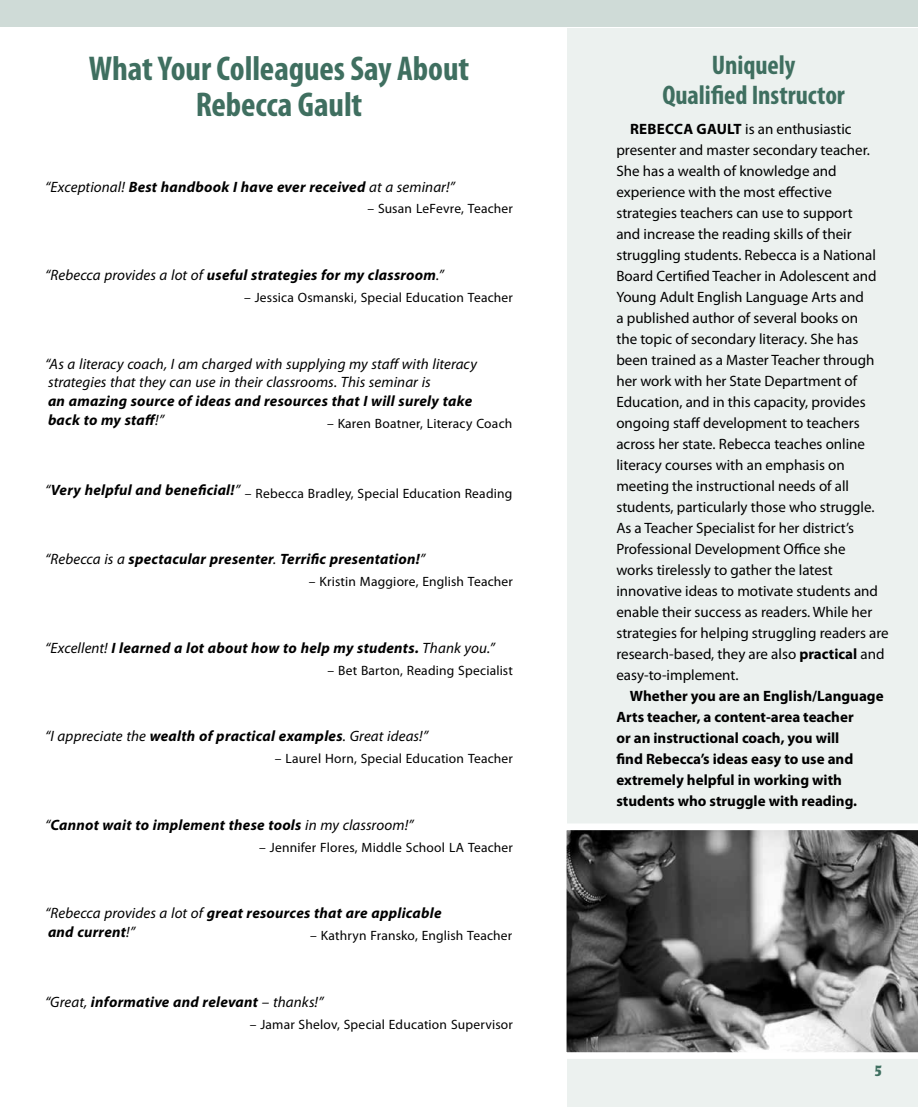
<style>
.page{position:relative;width:918px;height:1107px;background:#fff}
.page>*{position:absolute;margin:0;border:0;box-sizing:border-box;transform-origin:0 0}
.t1{font:700 condensed 34.5px/36px "Myriad Pro";letter-spacing:-.005em;color:#3f6f60;text-align:center}
.t2{font:700 condensed 27px/30px "Myriad Pro";color:#3f6f60;text-align:center}
.t3{font:15px/21px "Myriad Pro";color:#000}
.t4{font:italic 700 15px/18.8px "Myriad Pro";letter-spacing:.015em;color:#000}
.t5{font:700 15px/21px "Myriad Pro";color:#000}
.t6{font:italic 15px/18.8px "Myriad Pro";letter-spacing:.005em;color:#000}
.t7{font:700 condensed 15px "Laudatio BQ";color:#3f6f60}
.t8{font:13.5px "Myriad Pro";letter-spacing:.015em;color:#000}
.s1{font-weight:400}
.s2{font-weight:700}
</style>
<div class="page">
<div style="left:0;top:0;width:918px;height:27px;background:#cfdbd7"></div>
<div style="left:567px;top:28px;width:351px;height:1079px;background:#ecf1ef"></div>
<svg style="left:566px;top:824px;width:352px;height:235px;background:#6f6f6f"></svg>
<h1 class="t1" style="left:89px;top:50px;width:382px">What Your Colleagues Say About<br>Rebecca Gault</h1>
<p class="t4" style="left:45px;top:177px;width:412px"><span class="s1">“Exceptional!</span> Best handbook I have ever received <span class="s1">at a seminar!”</span></p>
<p class="t8" style="left:367px;top:201px;width:147px">– Susan LeFevre, Teacher</p>
<p class="t4" style="left:45px;top:265px;width:400px"><span class="s1">“Rebecca provides a lot of</span> useful strategies for my classroom<span class="s1">.”</span></p>
<p class="t8" style="left:244px;top:289px;width:270px">– Jessica Osmanski, Special Education Teacher</p>
<p class="t6" style="left:45px;top:354px;width:434px">“As a literacy coach, I am charged with supplying my staff with literacy strategies that they can use in their classrooms. This seminar is</p>
<p class="t4" style="left:48px;top:391px;width:426px">an amazing source of ideas and resources that I will surely take back to my staff<span class="s1">!”</span></p>
<p class="t8" style="left:327px;top:415px;width:187px">– Karen Boatner, Literacy Coach</p>
<p class="t8" style="left:45px;top:485px;width:469px"><sup>“</sup><sup>Very</sup> <sup>helpful</sup> <sup>and</sup> <sup>beneficial!</sup><sup>”</sup> – Rebecca Bradley, Special Education Reading</p>
<p class="t4" style="left:45px;top:549px;width:382px"><span class="s1">“Rebecca is a</span> spectacular presenter<span class="s1">.</span> Terrific presentation!<span class="s1">”</span></p>
<p class="t8" style="left:309px;top:573px;width:206px">– Kristin Maggiore, English Teacher</p>
<p class="t4" style="left:45px;top:638px;width:451px"><span class="s1">“Excellent!</span> I learned a lot about how to help my students. <span class="s1">Thank you.”</span></p>
<p class="t8" style="left:327px;top:662px;width:187px">– Bet Barton, Reading Specialist</p>
<p class="t6" style="left:45px;top:727px;width:385px">“I appreciate the <span class="s2">wealth of practical examples</span>. Great ideas!”</p>
<p class="t8" style="left:275px;top:750px;width:240px">– Laurel Horn, Special Education Teacher</p>
<p class="t4" style="left:45px;top:815px;width:370px"><span class="s1">“</span>Cannot wait to implement these tools <span class="s1">in my classroom!”</span></p>
<p class="t8" style="left:259px;top:839px;width:255px">– Jennifer Flores, Middle School LA Teacher</p>
<p class="t4" style="left:45px;top:903px;width:398px"><span class="s1">“Rebecca provides a lot of</span> great resources that are applicable and current<span class="s1">!”</span></p>
<p class="t8" style="left:310px;top:927px;width:204px">– Kathryn Fransko, English Teacher</p>
<p class="t4" style="left:45px;top:992px;width:280px"><span class="s1">“Great,</span> informative and relevant <span class="s1">– thanks!”</span></p>
<p class="t8" style="left:250px;top:1016px;width:265px">– Jamar Shelov, Special Education Supervisor</p>
<h2 class="t2" style="left:662px;top:50px;width:184px">Uniquely<br>Qualified Instructor</h2>
<p class="t3" style="left:616px;top:118px;width:274px;text-indent:14px"><span class="s2">REBECCA GAULT</span> is an enthusiastic presenter and master secondary teacher.<br>She has a wealth of knowledge and experience with the most effective strategies teachers can use to support<br>and increase the reading skills of their struggling students. Rebecca is a National Board Certified Teacher in Adolescent and Young Adult English Language Arts and<br>a published author of several books on<br>the topic of secondary literacy. She has been trained as a Master Teacher through her work with her State Department of Education, and in this capacity, provides ongoing staff development to teachers across her state. Rebecca teaches online literacy courses with an emphasis on meeting the instructional needs of all students, particularly those who struggle.<br>As a Teacher Specialist for her district’s Professional Development Office she<br>works tirelessly to gather the latest innovative ideas to motivate students and enable their success as readers. While her strategies for helping struggling readers are research-based, they are also <span class="s2">practical</span> and easy-to-implement.</p>
<p class="t5" style="left:616px;top:685px;width:269px;text-indent:14px">Whether you are an English/Language Arts teacher, a content-area teacher<br>or an instructional coach, you will<br>find Rebecca’s ideas easy to use and extremely helpful in working with students who struggle with reading.</p>
<p class="t7" style="left:874px;top:1062px;width:9px">5</p>
<p class="t7" style="left:876px;top:1073px;width:9px">5</p>
</div>
